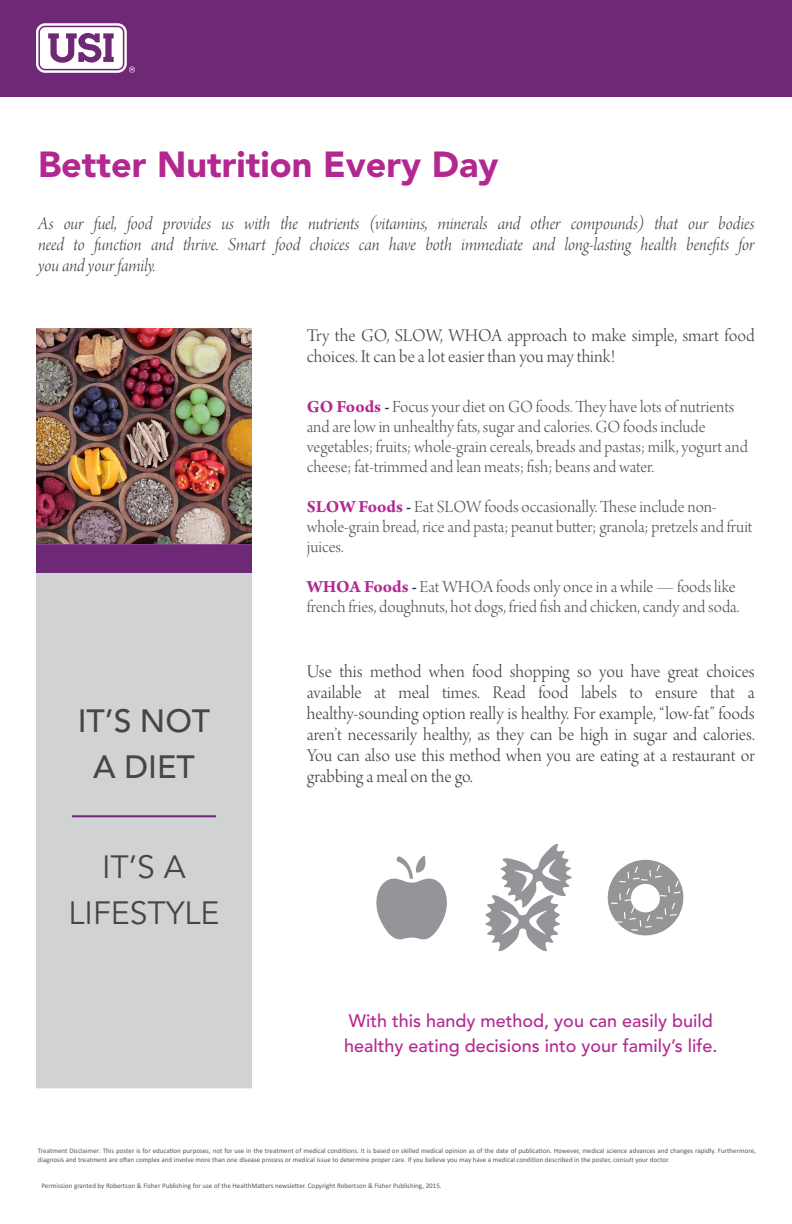
<style>
.page{position:relative;width:792px;height:1224px;background:#fff}
.page>*{position:absolute;margin:0;border:0;box-sizing:border-box;transform-origin:0 0}
.t1{font:900 36px "Avenir LT Std";color:#b32890}
.t2{font:32px "Avenir LT Std";color:#454648}
.t3{font:500 32px "Avenir LT Std";color:#454648}
.t4{font:19px/21px "Arno Pro Light Display";color:#454648}
.t5{font:19px/21px "Arno Pro Light Italic Display";letter-spacing:-.005em;color:#454648;text-align:justify}
.t6{font:18px/20px "Arno Pro Light Display";color:#57585a}
.t7{font:500 18px/25px "Avenir LT Std";color:#b32890}
.t8{font:7px/9px "Calibri";color:#57585a}
.s1{font-family:"Arno Pro";font-weight:700;color:#b32890}
.s2{font-family:"Arno Pro";font-weight:700;font-size:17px;color:#1d285c}
</style>
<div class="page">
<img style="left:36px;top:328px;width:216px;height:216px">
<div style="left:0;top:0;width:792px;height:96px;background:#6e2876"></div>
<svg style="left:36px;top:23px;width:99px;height:50px"></svg>
<div style="left:36px;top:544px;width:216px;height:544px;background:#d1d2d4"></div>
<div style="left:36px;top:544px;width:216px;height:29px;background:#6e2876"></div>
<hr style="left:72px;top:815px;width:144px;height:2px;background:#6e2876">
<svg style="left:376px;top:855px;width:71px;height:85px"></svg>
<svg style="left:485px;top:844px;width:87px;height:107px"></svg>
<svg style="left:607px;top:859px;width:77px;height:77px"></svg>
<p class="t1" style="left:38px;top:142px;width:462px">Better Nutrition Every Day</p>
<p class="t5" style="left:38px;top:214px;width:718px">As our fuel, food provides us with the nutrients (vitamins, minerals and other compounds) that our bodies need to function and thrive. Smart food choices can have both immediate and long-lasting health benefits for you and your family.</p>
<p class="t4" style="left:307px;top:326px;width:449px">Try the GO, SLOW, WHOA approach to make simple, smart food choices. It can be a lot easier than you may think!</p>
<p class="t3" style="left:78px;top:703px;width:134px">IT’S NOT</p>
<p class="t3" style="left:93px;top:749px;width:103px">A DIET</p>
<p class="t2" style="left:102px;top:849px;width:85px">IT’S A</p>
<p class="t2" style="left:69px;top:895px;width:152px">LIFESTYLE</p>
<p class="t6" style="left:307px;top:398px;width:443px"><span class="s1">GO Foods</span> <span class="s2">-</span> Focus your diet on GO foods. They have lots of nutrients and are low in unhealthy fats, sugar and calories. GO foods include vegetables; fruits; whole-grain cereals, breads and pastas; milk, yogurt and cheese; fat-trimmed and lean meats; fish; beans and water.</p>
<p class="t6" style="left:307px;top:498px;width:447px"><span class="s1">SLOW Foods</span> <span class="s2">-</span> Eat SLOW foods occasionally. These include non&shy;whole-grain bread, rice and pasta; peanut butter; granola; pretzels and fruit juices.</p>
<p class="t6" style="left:307px;top:578px;width:434px"><span class="s1">WHOA Foods</span> <span class="s2">-</span> Eat WHOA foods only once in a while — foods like french fries, doughnuts, hot dogs, fried fish and chicken, candy and soda.</p>
<p class="t4" style="left:307px;top:663px;width:449px;text-align:justify">Use this method when food shopping so you have great choices available at meal times. Read food labels to ensure that a healthy-sounding option really is healthy. For example, “low-fat” foods aren’t necessarily healthy, as they can be high in sugar and calories.<br>You can also use this method when you are eating at a restaurant or grabbing a meal on the go.</p>
<p class="t7" style="left:344px;top:1009px;width:375px">With this handy method, you can easily build healthy eating decisions into your family’s life.</p>
<p class="t8" style="left:38px;top:1146px;width:720px">Treatment Disclaimer: This poster is for education purposes, not for use in the treatment of medical conditions. It is based on skilled medical opinion as of the date of publication. However, medical science advances and changes rapidly. Furthermore, diagnosis and treatment are often complex and involve more than one disease process or medical issue to determine proper care. If you believe you may have a medical condition described in the poster, consult your doctor.</p>
<p class="t8" style="left:41px;top:1181px;width:402px">Permission granted by Robertson &amp; Fisher Publishing for use of the HealthMatters newsletter. Copyright Robertson &amp; Fisher Publishing, 2015.</p>
</div>
